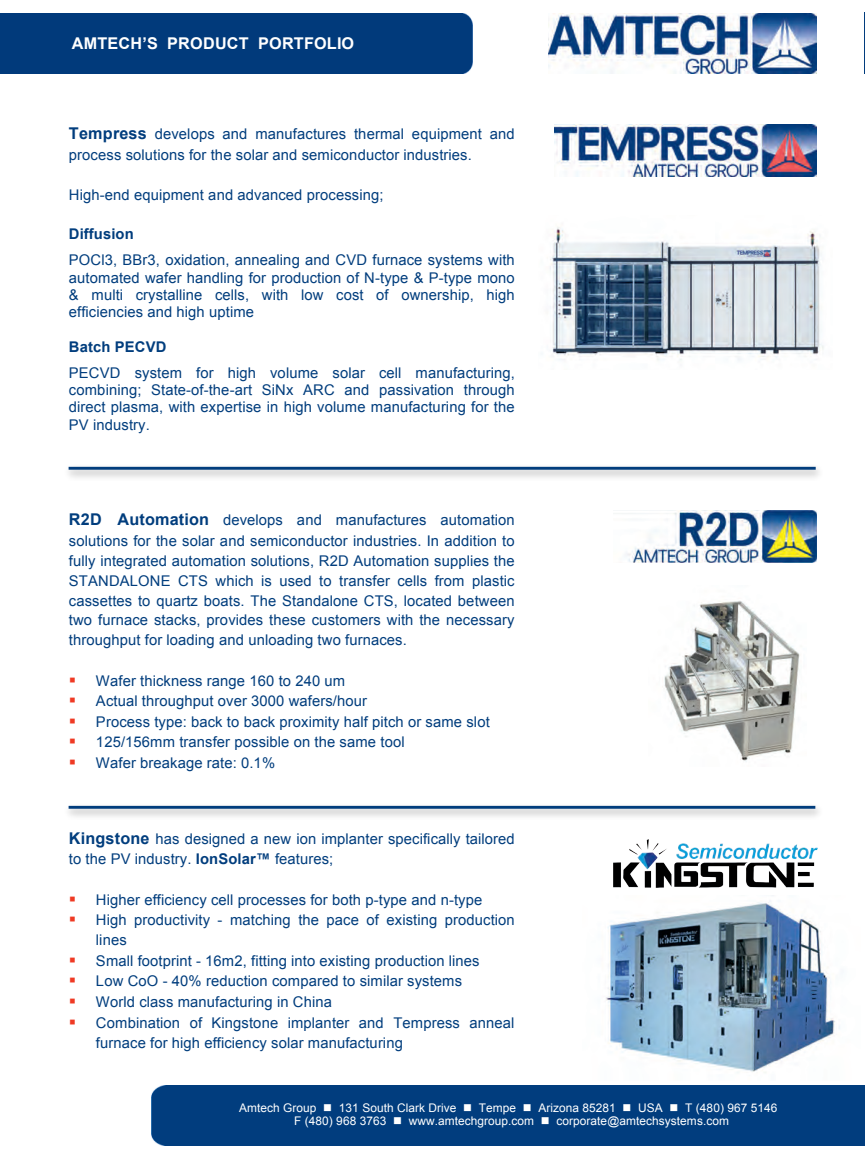
<style>
.page{position:relative;width:865px;height:1162px;background:#fff}
.page>*{position:absolute;margin:0;border:0;box-sizing:border-box;transform-origin:0 0}
.t1{font:700 16.2px "Arial";letter-spacing:.015em;color:#fff}
.t2{font:14.7px/17.2px "Arial";letter-spacing:.01em;color:#013d7d}
.t3{font:700 14.7px "Arial";letter-spacing:.01em;color:#013d7d}
.t4{font:11.85px/13.4px "Arial";letter-spacing:.005em;color:#fff;text-align:center}
.s1{font-weight:700;font-size:16.2px}
.s2{color:#ef3a24}
.s3{font-weight:700}
</style>
<div class="page">
<div style="left:152px;top:1085px;width:712px;height:60px;background:#013d7e"></div>
<img style="left:548px;top:14px;width:268px;height:60px">
<div style="left:0;top:14px;width:472px;height:60px;background:#013a7b"></div>
<img style="left:554px;top:125px;width:262px;height:51px">
<img style="left:550px;top:227px;width:274px;height:134px">
<img style="left:606px;top:895px;width:234px;height:178px">
<img style="left:613px;top:839px;width:204px;height:48px">
<img style="left:664px;top:601px;width:136px;height:161px">
<img style="left:621px;top:510px;width:195px;height:52px">
<img style="left:68px;top:466px;width:751px;height:12px">
<hr style="left:69px;top:466px;width:746px;height:3px;background:#013d7d">
<img style="left:68px;top:805px;width:751px;height:12px">
<hr style="left:69px;top:805px;width:745px;height:3px;background:#013d7d">
<img style="left:864px;top:13px;width:1px;height:60px">
<p class="t1" style="left:72px;top:37px;width:284px">AMTECH’S PRODUCT PORTFOLIO</p>
<p class="t2" style="left:69px;top:125px;width:447px;line-height:20.9px"><span class="s1">Tempress</span> develops and manufactures thermal equipment and process solutions for the solar and semiconductor industries.</p>
<p class="t2" style="left:69px;top:187px;width:316px">High-end equipment and advanced processing;</p>
<p class="t3" style="left:69px;top:228px;width:66px">Diffusion</p>
<p class="t2" style="left:69px;top:253px;width:447px;text-align:justify">POCl3, BBr3, oxidation, annealing and CVD furnace systems with automated wafer handling for production of N-type &amp; P-type mono &amp; multi crystalline cells, with low cost of ownership, high efficiencies and high uptime</p>
<p class="t3" style="left:69px;top:341px;width:99px">Batch PECVD</p>
<p class="t2" style="left:69px;top:365px;width:447px;text-align:justify">PECVD system for high volume solar cell manufacturing, combining; State-of-the-art SiNx ARC and passivation through direct plasma, with expertise in high volume manufacturing for the PV industry.</p>
<p class="t2" style="left:69px;top:511px;width:447px;line-height:20px;text-align:justify"><span class="s1">R2D Automation</span> develops and manufactures automation solutions for the solar and semiconductor industries. In addition to fully integrated automation solutions, R2D Automation supplies the STANDALONE CTS which is used to transfer cells from plastic cassettes to quartz boats. The Standalone CTS, located between two furnace stacks, provides these customers with the necessary throughput for loading and unloading two furnaces.</p>
<p class="t2" style="left:69px;top:673px;width:278px"><span class="s2">▪</span> Wafer thickness range 160 to 240 um</p>
<p class="t2" style="left:69px;top:693px;width:299px"><span class="s2">▪</span> Actual throughput over 3000 wafers/hour</p>
<p class="t2" style="left:69px;top:714px;width:422px"><span class="s2">▪</span> Process type: back to back proximity half pitch or same slot</p>
<p class="t2" style="left:69px;top:734px;width:337px"><span class="s2">▪</span> 125/156mm transfer possible on the same tool</p>
<p class="t2" style="left:69px;top:755px;width:207px"><span class="s2">▪</span> Wafer breakage rate: 0.1%</p>
<p class="t2" style="left:69px;top:829px;width:447px;line-height:20.5px"><span class="s1">Kingstone</span> has designed a new ion implanter specifically tailored to the PV industry. <span class="s3">IonSolar™</span> features;</p>
<p class="t2" style="left:69px;top:891px;width:414px"><span class="s2">▪</span> Higher efficiency cell processes for both p-type and n-type</p>
<p class="t2" style="left:96px;top:911px;width:420px;line-height:19.8px;text-indent:-27px"><span class="s2">▪</span> High productivity - matching the pace of existing production lines</p>
<p class="t2" style="left:69px;top:953px;width:412px"><span class="s2">▪</span> Small footprint - 16m2, fitting into existing production lines</p>
<p class="t2" style="left:69px;top:973px;width:394px"><span class="s2">▪</span> Low CoO - 40% reduction compared to similar systems</p>
<p class="t2" style="left:69px;top:994px;width:264px"><span class="s2">▪</span> World class manufacturing in China</p>
<p class="t2" style="left:96px;top:1013px;width:420px;line-height:19.8px;text-indent:-27px"><span class="s2">▪</span> Combination of Kingstone implanter and Tempress anneal furnace for high efficiency solar manufacturing</p>
<p class="t4" style="left:239px;top:1101px;width:539px">Amtech Group ■ 131 South Clark Drive ■ Tempe ■ Arizona 85281 ■ USA ■ T (480) 967 5146<br>F (480) 968 3763 ■ www.amtechgroup.com ■ corporate@amtechsystems.com</p>
</div>
